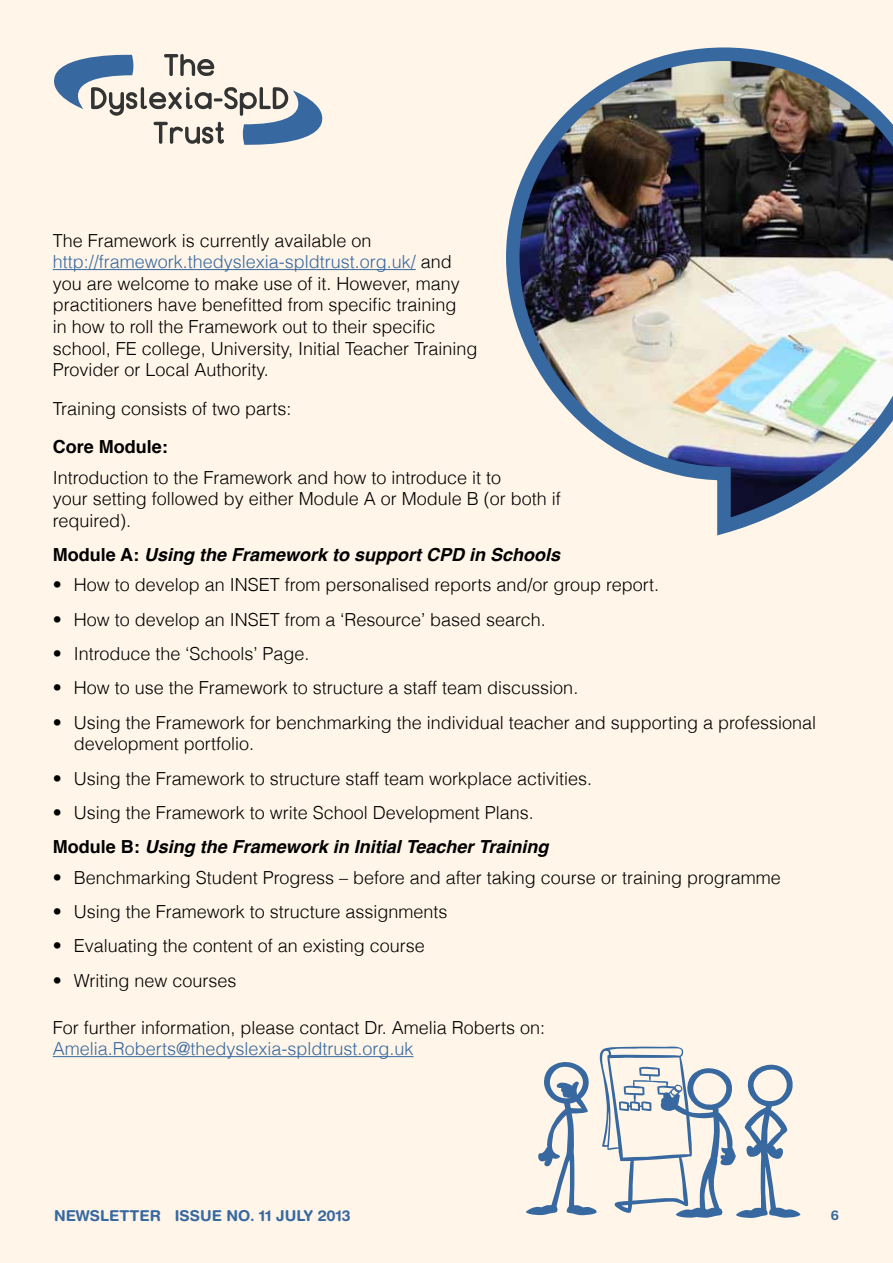
<style>
.page{position:relative;width:893px;height:1263px;background:#fff5e8}
.page>*{position:absolute;margin:0;border:0;box-sizing:border-box;transform-origin:0 0}
.t1{font:300 18px/21.6px "Helvetica";color:#000}
.t2{font:italic 700 18px "Helvetica";color:#000}
.t3{font:300 18px "Helvetica";color:#3769a0}
.t4{font:700 18px "Helvetica";color:#000}
.t5{font:700 15px "Helvetica Rounded";color:#3769a0}
.t6{font:700 13.5px "Helvetica Rounded";color:#3769a0}
.s1{color:#3769a0}
.s2{font-style:normal}
.s3{font-weight:700}
.s4{font-weight:700;font-style:italic}
</style>
<div class="page">
<svg style="left:54px;top:54px;width:269px;height:91px"></svg>
<hr style="left:53px;top:269px;width:363px;height:1px;background:#3769a0">
<hr style="left:53px;top:1056px;width:361px;height:1px;background:#3769a0">
<img style="left:506px;top:47px;width:387px;height:489px">
<svg style="left:526px;top:1046px;width:274px;height:172px"></svg>
<p class="t1" style="left:53px;top:229px;width:426px">The Framework is currently available on <span class="s1">http://framework.thedyslexia-spldtrust.org.uk/</span> and you are welcome to make use of it. However, many practitioners have benefitted from specific training<br>in how to roll the Framework out to their specific school, FE college, University, Initial Teacher Training Provider or Local Authority.</p>
<p class="t1" style="left:53px;top:397px;width:240px">Training consists of two parts:</p>
<p class="t4" style="left:53px;top:433px;width:117px">Core Module:</p>
<p class="t1" style="left:53px;top:466px;width:510px">Introduction to the Framework and how to introduce it to<br>your setting followed by either Module A or Module B (or both if required).</p>
<p class="t2" style="left:53px;top:540px;width:509px"><span class="s2">Module A:</span> Using the Framework to support CPD in Schools</p>
<p class="t1" style="left:53px;top:574px;width:608px">• How to develop an INSET from personalised reports and/or group report.</p>
<p class="t1" style="left:53px;top:608px;width:495px">• How to develop an INSET from a ‘Resource’ based search.</p>
<p class="t1" style="left:53px;top:643px;width:258px">• Introduce the ‘Schools’ Page.</p>
<p class="t1" style="left:53px;top:677px;width:527px">• How to use the Framework to structure a staff team discussion.</p>
<p class="t1" style="left:74px;top:711px;width:744px;text-indent:-21px">• Using the Framework for benchmarking the individual teacher and supporting a professional development portfolio.</p>
<p class="t1" style="left:53px;top:767px;width:541px">• Using the Framework to structure staff team workplace activities.</p>
<p class="t1" style="left:53px;top:795px;width:497px;line-height:34.3px">• Using the Framework to write School Development Plans.<br><span class="s3">Module B:</span> <span class="s4">Using the Framework in Initial Teacher Training</span></p>
<p class="t1" style="left:53px;top:866px;width:729px">• Benchmarking Student Progress – before and after taking course or training programme</p>
<p class="t1" style="left:53px;top:900px;width:396px">• Using the Framework to structure assignments</p>
<p class="t1" style="left:53px;top:935px;width:374px">• Evaluating the content of an existing course</p>
<p class="t1" style="left:53px;top:969px;width:185px">• Writing new courses</p>
<p class="t1" style="left:53px;top:1016px;width:494px">For further information, please contact Dr. Amelia Roberts on:</p>
<p class="t3" style="left:53px;top:1038px;width:362px">Amelia.Roberts@thedyslexia-spldtrust.org.uk</p>
<p class="t5" style="left:54px;top:1206px;width:298px">NEWSLETTER ISSUE NO. 11 JULY 2013</p>
<p class="t6" style="left:831px;top:1206px;width:10px">6</p>
</div>
